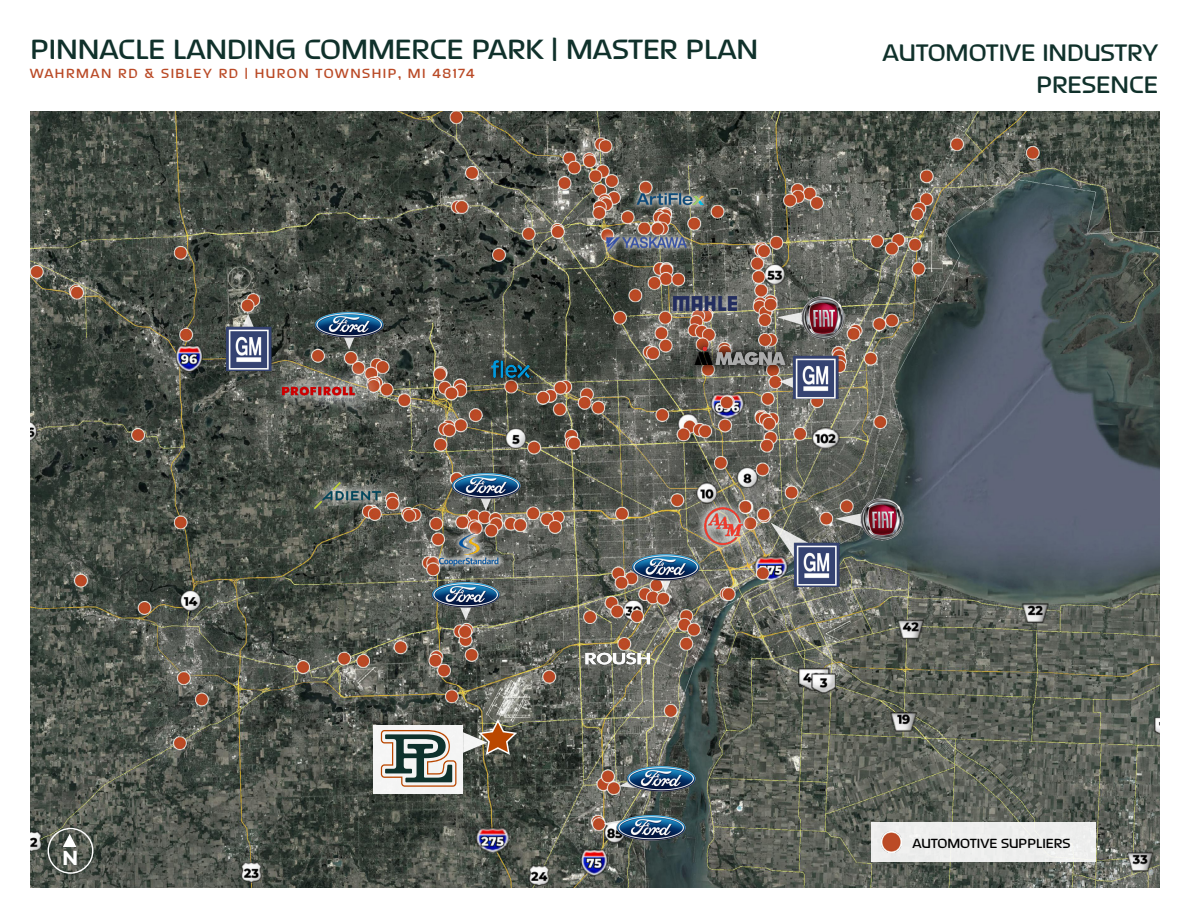
<style>
.page{position:relative;width:1188px;height:918px;background:#fff}
.page>*{position:absolute;margin:0;border:0;box-sizing:border-box;transform-origin:0 0}
.t1{font:500 31.5px "September";color:#10312b}
.t2{font:500 27px/32.4px "September";color:#10312b;text-align:right}
.t3{font:700 20.1px "Montserrat";color:#fff}
.t4{font:500 15px "September";letter-spacing:.1em;color:#ba4a26}
.t5{font:500 15px "September";color:#000}
</style>
<div class="page">
<img style="left:31px;top:111px;width:1128px;height:777px">
<svg style="left:604px;top:819px;width:12px;height:17px"></svg>
<img style="left:616px;top:814px;width:71px;height:28px">
<svg style="left:619px;top:775px;width:7px;height:14px"></svg>
<img style="left:626px;top:765px;width:70px;height:28px">
<svg style="left:463px;top:719px;width:56px;height:37px"></svg>
<svg style="left:460px;top:609px;width:12px;height:11px"></svg>
<img style="left:430px;top:581px;width:71px;height:28px">
<svg style="left:480px;top:499px;width:12px;height:12px"></svg>
<img style="left:451px;top:471px;width:70px;height:28px">
<svg style="left:343px;top:338px;width:12px;height:12px"></svg>
<img style="left:314px;top:310px;width:70px;height:28px">
<svg style="left:660px;top:581px;width:11px;height:12px"></svg>
<img style="left:630px;top:553px;width:71px;height:28px">
<svg style="left:242px;top:314px;width:12px;height:12px"></svg>
<img style="left:225px;top:326px;width:47px;height:44px">
<svg style="left:770px;top:522px;width:43px;height:37px"></svg>
<svg style="left:835px;top:512px;width:24px;height:18px"></svg>
<svg style="left:777px;top:310px;width:24px;height:18px"></svg>
<svg style="left:780px;top:375px;width:12px;height:17px"></svg>
<img style="left:793px;top:543px;width:47px;height:43px">
<img style="left:859px;top:496px;width:45px;height:45px">
<img style="left:801px;top:295px;width:45px;height:45px">
<img style="left:792px;top:355px;width:47px;height:44px">
<div style="left:686px;top:337px;width:108px;height:38px;background:#000;opacity:.75"></div>
<img style="left:694px;top:346px;width:92px;height:19px">
<div style="left:601px;top:231px;width:91px;height:26px;background:#fff;opacity:.75"></div>
<img style="left:601px;top:232px;width:90px;height:20px">
<div style="left:664px;top:286px;width:82px;height:33px;background:#fff;opacity:.75"></div>
<img style="left:673px;top:296px;width:63px;height:14px">
<div style="left:631px;top:187px;width:79px;height:24px;background:#fff;opacity:.75"></div>
<img style="left:636px;top:192px;width:69px;height:16px">
<div style="left:695px;top:498px;width:57px;height:56px;background:#fff;opacity:.75"></div>
<img style="left:704px;top:507px;width:39px;height:37px">
<div style="left:374px;top:725px;width:89px;height:69px;background:#f5f5f4"></div>
<svg style="left:381px;top:730px;width:75px;height:57px"></svg>
<img style="left:585px;top:653px;width:67px;height:11px">
<div style="left:434px;top:527px;width:71px;height:44px;background:#fff;opacity:.75"></div>
<img style="left:440px;top:533px;width:61px;height:35px">
<div style="left:483px;top:352px;width:58px;height:35px;background:#000;opacity:.75"></div>
<img style="left:492px;top:361px;width:40px;height:16px">
<div style="left:271px;top:363px;width:109px;height:56px;background:#fff;opacity:.75"></div>
<img style="left:283px;top:375px;width:87px;height:33px">
<div style="left:305px;top:473px;width:85px;height:44px;background:#fff;opacity:.75"></div>
<img style="left:314px;top:482px;width:66px;height:27px">
<div style="left:871px;top:822px;width:224px;height:40px;background:#eeeeed"></div>
<img style="left:881px;top:832px;width:21px;height:20px">
<div style="left:48px;top:828px;width:45px;height:46px;border:1px solid #fff;border-radius:50%"></div>
<svg style="left:63px;top:834px;width:13px;height:13px"></svg>
<h1 class="t1" style="left:31px;top:28px;width:729px">PINNACLE LANDING COMMERCE PARK | MASTER PLAN</h1>
<p class="t4" style="left:30px;top:63px;width:446px">WAHRMAN RD &amp; SIBLEY RD | HURON TOWNSHIP, MI 48174</p>
<h2 class="t2" style="left:883px;top:35px;width:277px">AUTOMOTIVE INDUSTRY<br>PRESENCE</h2>
<h3 class="t3" style="left:62px;top:843px;width:18px">N</h3>
<p class="t5" style="left:912px;top:834px;width:160px">AUTOMOTIVE SUPPLIERS</p>
</div>
